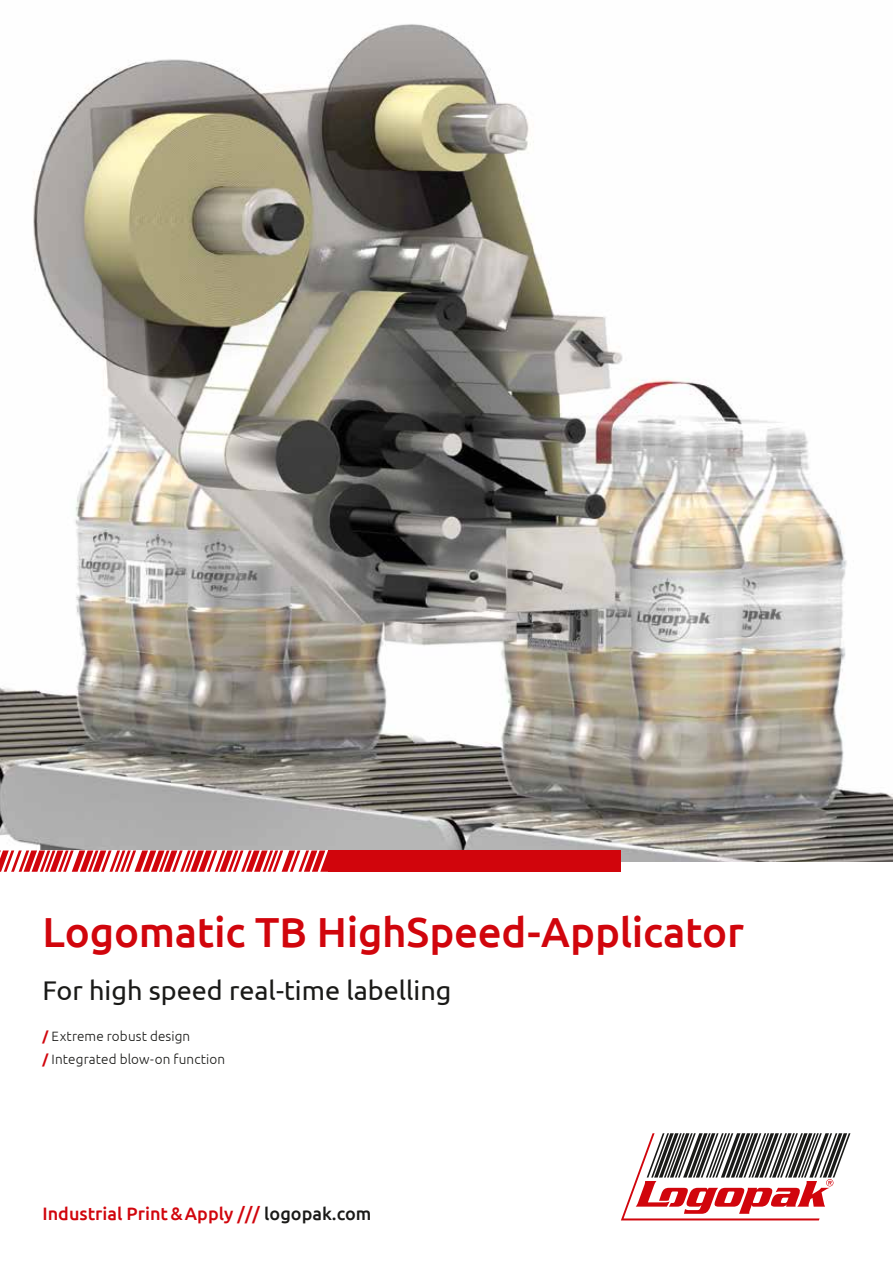
<style>
.page{position:relative;width:893px;height:1263px;background:#fff}
.page>*{position:absolute;margin:0;border:0;box-sizing:border-box;transform-origin:0 0}
.t1{font:500 42px "Ubuntu";letter-spacing:-.005em;color:#d1050c}
.t2{font:27px "Ubuntu";color:#1a1a18}
.t3{font:500 18px "Ubuntu";color:#d1050c}
.t4{font:300 13.5px/23.7px "Ubuntu";letter-spacing:.01em;color:#1a1a18}
.s1{font-weight:700;color:#d1050c}
.s2{color:#1a1a18}
</style>
<div class="page">
<img style="left:0;top:24px;width:893px;height:837px">
<svg style="left:0;top:850px;width:328px;height:22px"></svg>
<div style="left:328px;top:850px;width:293px;height:22px;background:#d1050c"></div>
<svg style="left:621px;top:1133px;width:229px;height:87px"></svg>
<h1 class="t1" style="left:43px;top:905px;width:703px">Logomatic TB HighSpeed-Applicator</h1>
<h2 class="t2" style="left:43px;top:974px;width:410px">For high speed real-time labelling</h2>
<p class="t4" style="left:43px;top:1024px;width:184px"><span class="s1">/</span> Extreme robust design<br><span class="s1">/</span> Integrated blow-on function</p>
<h3 class="t3" style="left:43px;top:1203px;width:330px">Industrial Print&amp;Apply /// <span class="s2">logopak.com</span></h3>
</div>
